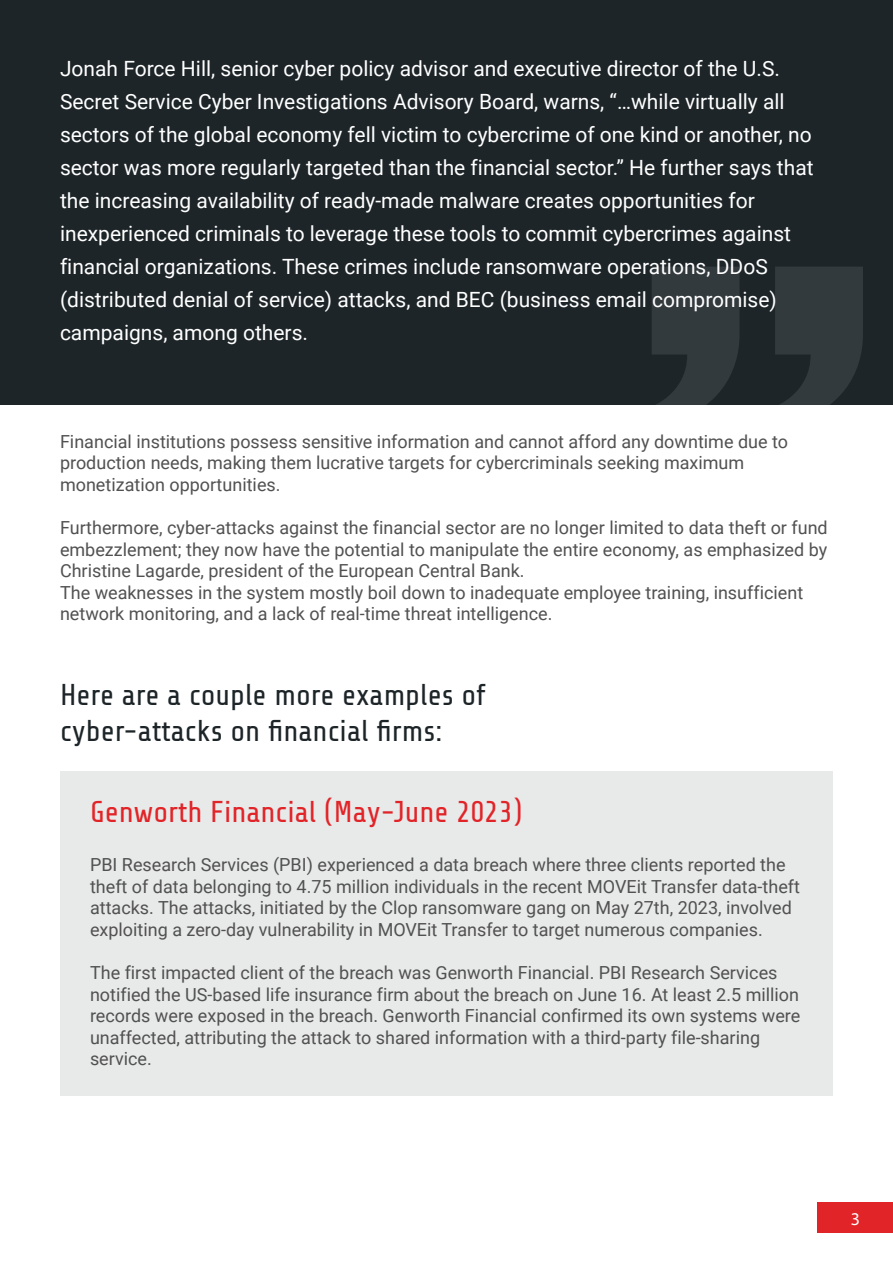
<style>
.page{position:relative;width:893px;height:1263px;background:#fff}
.page>*{position:absolute;margin:0;border:0;box-sizing:border-box;transform-origin:0 0}
.t1{font:30px/36px "Share Tech";color:#1d2528}
.t2{font:30px "Share Tech";color:#e12428}
.t3{font:21px/33px "Roboto";color:#fff}
.t4{font:18px/21.6px "Roboto";color:#515151}
.t5{font:18px "Myriad Pro";color:#fff}
</style>
<div class="page">
<div style="left:60px;top:771px;width:773px;height:324px;background:#e8e9e9"></div>
<div style="left:818px;top:1203px;width:75px;height:30px;background:#e12428"></div>
<div style="left:0;top:0;width:893px;height:404px;background:#1d2528"></div>
<svg style="left:775px;top:267px;width:88px;height:138px"></svg>
<svg style="left:652px;top:267px;width:88px;height:138px"></svg>
<p class="t3" style="left:60px;top:52px;width:755px">Jonah Force Hill, senior cyber policy advisor and executive director of the U.S.<br>Secret Service Cyber Investigations Advisory Board, warns, “…while virtually all sectors of the global economy fell victim to cybercrime of one kind or another, no sector was more regularly targeted than the financial sector.” He further says that the increasing availability of ready-made malware creates opportunities for inexperienced criminals to leverage these tools to commit cybercrimes against financial organizations. These crimes include ransomware operations, DDoS (distributed denial of service) attacks, and BEC (business email compromise) campaigns, among others.</p>
<p class="t4" style="left:60px;top:431px;width:730px">Financial institutions possess sensitive information and cannot afford any downtime due to production needs, making them lucrative targets for cybercriminals seeking maximum monetization opportunities.</p>
<p class="t4" style="left:60px;top:517px;width:769px">Furthermore, cyber-attacks against the financial sector are no longer limited to data theft or fund embezzlement; they now have the potential to manipulate the entire economy, as emphasized by Christine Lagarde, president of the European Central Bank.<br>The weaknesses in the system mostly boil down to inadequate employee training, insufficient network monitoring, and a lack of real-time threat intelligence.</p>
<h1 class="t1" style="left:60px;top:678px;width:427px">Here are a couple more examples of cyber-attacks on financial firms:</h1>
<h1 class="t2" style="left:90px;top:796px;width:434px">Genworth Financial (May-June 2023)</h1>
<p class="t4" style="left:90px;top:854px;width:712px">PBI Research Services (PBI) experienced a data breach where three clients reported the theft of data belonging to 4.75 million individuals in the recent MOVEit Transfer data-theft attacks. The attacks, initiated by the Clop ransomware gang on May 27th, 2023, involved exploiting a zero-day vulnerability in MOVEit Transfer to target numerous companies.</p>
<p class="t4" style="left:90px;top:962px;width:712px">The first impacted client of the breach was Genworth Financial. PBI Research Services notified the US-based life insurance firm about the breach on June 16. At least 2.5 million records were exposed in the breach. Genworth Financial confirmed its own systems were unaffected, attributing the attack to shared information with a third-party file-sharing service.</p>
<p class="t5" style="left:851px;top:1208px;width:11px">3</p>
</div>
